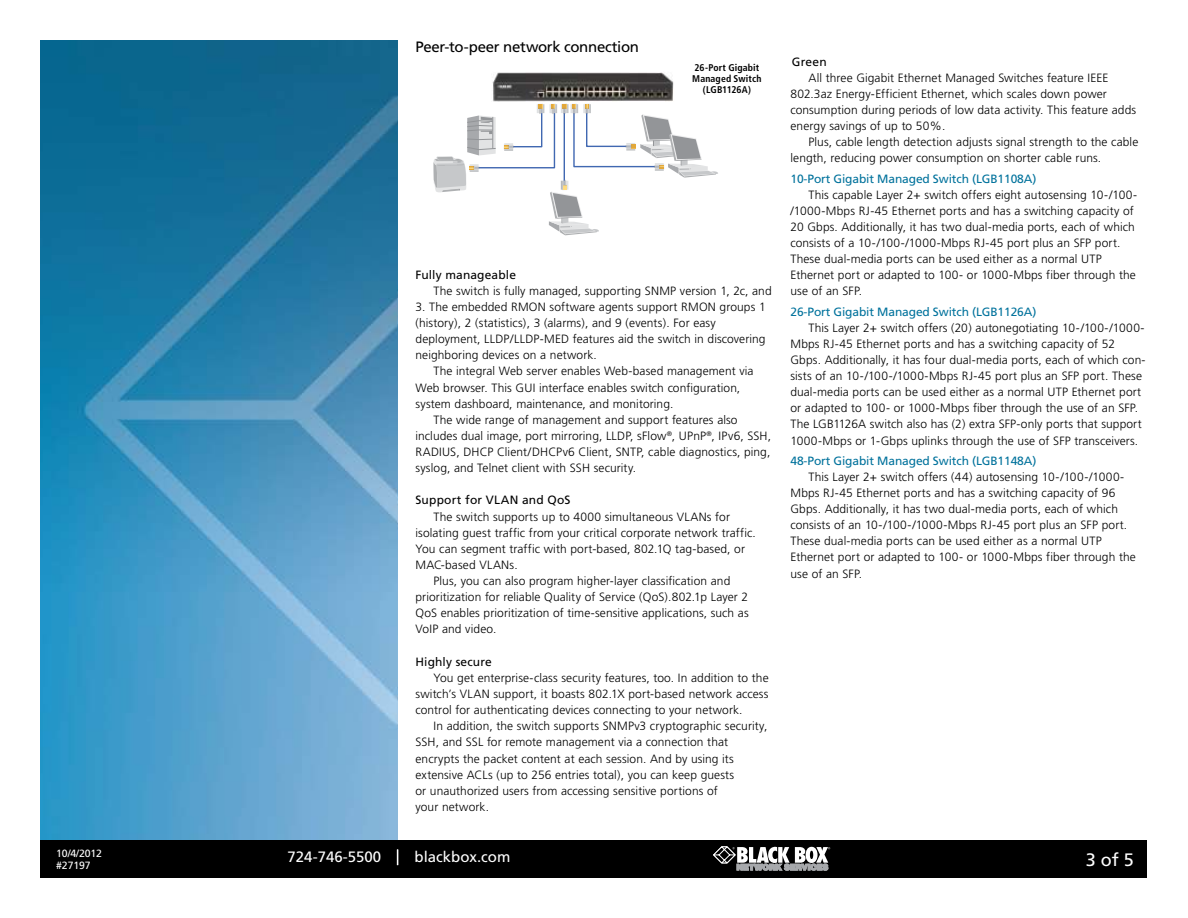
<style>
.page{position:relative;width:1188px;height:918px;background:#fff}
.page>*{position:absolute;margin:0;border:0;box-sizing:border-box;transform-origin:0 0}
.t1{font:18px "Frutiger";color:#fff}
.t2{font:15px "Frutiger";letter-spacing:-.02em;color:#000}
.t3{font:15px "Frutiger";color:#fff}
.t4{font:300 12px/16.2px "Frutiger";letter-spacing:.005em;color:#000}
.t5{font:12px "Frutiger";letter-spacing:-.01em;color:#00729c}
.t6{font:12px "Frutiger";letter-spacing:.01em;color:#000}
.t7{font:10.5px/12px "Frutiger";letter-spacing:-.01em;color:#fff}
.t8{font:700 condensed 9.75px/11.2px "Frutiger";letter-spacing:.01em;color:#000;text-align:center}
</style>
<div class="page">
<img style="left:40px;top:40px;width:357px;height:800px">
<div style="left:40px;top:840px;width:1108px;height:38px;background:#000"></div>
<svg style="left:397px;top:850px;width:1px;height:15px"></svg>
<svg style="left:713px;top:846px;width:117px;height:25px"></svg>
<img style="left:492px;top:72px;width:182px;height:30px">
<svg style="left:434px;top:104px;width:284px;height:131px"></svg>
<p class="t7" style="left:56px;top:847px;width:47px">10/4/2012 #27197</p>
<p class="t2" style="left:416px;top:38px;width:225px">Peer-to-peer network connection</p>
<p class="t8" style="left:692px;top:62px;width:71px">26-Port Gigabit<br>Managed Switch (LGB1126A)</p>
<p class="t6" style="left:416px;top:267px;width:102px">Fully manageable</p>
<p class="t4" style="left:434px;top:283px;width:340px">The switch is fully managed, supporting SNMP version 1, 2c, and</p>
<p class="t4" style="left:416px;top:299px;width:352px">3. The embedded RMON software agents support RMON groups 1 (history), 2 (statistics), 3 (alarms), and 9 (events). For easy deployment, LLDP/LLDP-MED features aid the switch in discovering neighboring devices on a network.</p>
<p class="t4" style="left:416px;top:363px;width:340px;text-indent:18px">The integral Web server enables Web-based management via<br>Web browser. This GUI interface enables switch configuration, system dashboard, maintenance, and monitoring.</p>
<p class="t4" style="left:416px;top:412px;width:357px;text-indent:18px">The wide range of management and support features also includes dual image, port mirroring, LLDP, sFlow<sup>®</sup>, UPnP<sup>®</sup>, IPv6, SSH, RADIUS, DHCP Client/DHCPv6 Client, SNTP, cable diagnostics, ping, syslog, and Telnet client with SSH security.</p>
<p class="t6" style="left:416px;top:493px;width:156px">Support for VLAN and QoS</p>
<p class="t4" style="left:434px;top:509px;width:298px">The switch supports up to 4000 simultaneous VLANs for</p>
<p class="t4" style="left:416px;top:525px;width:342px">isolating guest traffic from your critical corporate network traffic.</p>
<p class="t4" style="left:416px;top:541px;width:331px">You can segment traffic with port-based, 802.1Q tag-based, or</p>
<p class="t4" style="left:416px;top:557px;width:104px">MAC-based VLANs.</p>
<p class="t4" style="left:434px;top:573px;width:298px">Plus, you can also program higher-layer classification and</p>
<p class="t4" style="left:416px;top:589px;width:334px">prioritization for reliable Quality of Service (QoS).802.1p Layer 2</p>
<p class="t4" style="left:416px;top:605px;width:335px">QoS enables prioritization of time-sensitive applications, such as</p>
<p class="t4" style="left:416px;top:621px;width:82px">VoIP and video.</p>
<p class="t6" style="left:416px;top:655px;width:78px">Highly secure</p>
<p class="t4" style="left:416px;top:670px;width:355px;text-align:justify;text-indent:18px">You get enterprise-class security features, too. In addition to the switch’s VLAN support, it boasts 802.1X port-based network access control for authenticating devices connecting to your network.</p>
<p class="t4" style="left:416px;top:718px;width:353px;text-indent:18px">In addition, the switch supports SNMPv3 cryptographic security, SSH, and SSL for remote management via a connection that encrypts the packet content at each session. And by using its extensive ACLs (up to 256 entries total), you can keep guests<br>or unauthorized users from accessing sensitive portions of<br>your network.</p>
<p class="t6" style="left:792px;top:54px;width:36px">Green</p>
<p class="t4" style="left:790px;top:70px;width:347px;text-indent:18px">All three Gigabit Ethernet Managed Switches feature IEEE 802.3az Energy-Efficient Ethernet, which scales down power consumption during periods of low data activity. This feature adds energy savings of up to 50%.</p>
<p class="t4" style="left:790px;top:134px;width:349px;text-indent:18px">Plus, cable length detection adjusts signal strength to the cable length, reducing power consumption on shorter cable runs.</p>
<p class="t5" style="left:790px;top:171px;width:247px">10-Port Gigabit Managed Switch (LGB1108A)</p>
<p class="t4" style="left:790px;top:187px;width:348px;text-indent:18px">This capable Layer 2+ switch offers eight autosensing 10-/100- /1000-Mbps RJ-45 Ethernet ports and has a switching capacity of 20 Gbps. Additionally, it has two dual-media ports, each of which consists of a 10-/100-/1000-Mbps RJ-45 port plus an SFP port.<br>These dual-media ports can be used either as a normal UTP Ethernet port or adapted to 100- or 1000-Mbps fiber through the use of an SFP.</p>
<p class="t5" style="left:790px;top:304px;width:247px">26-Port Gigabit Managed Switch (LGB1126A)</p>
<p class="t4" style="left:790px;top:320px;width:357px;text-indent:18px">This Layer 2+ switch offers (20) autonegotiating 10-/100-/1000- Mbps RJ-45 Ethernet ports and has a switching capacity of 52<br>Gbps. Additionally, it has four dual-media ports, each of which con&shy;sists of an 10-/100-/1000-Mbps RJ-45 port plus an SFP port. These dual-media ports can be used either as a normal UTP Ethernet port or adapted to 100- or 1000-Mbps fiber through the use of an SFP.<br>The LGB1126A switch also has (2) extra SFP-only ports that support 1000-Mbps or 1-Gbps uplinks through the use of SFP transceivers.</p>
<p class="t5" style="left:790px;top:453px;width:247px">48-Port Gigabit Managed Switch (LGB1148A)</p>
<p class="t4" style="left:790px;top:469px;width:347px;text-indent:18px">This Layer 2+ switch offers (44) autosensing 10-/100-/1000- Mbps RJ-45 Ethernet ports and has a switching capacity of 96<br>Gbps. Additionally, it has two dual-media ports, each of which consists of an 10-/100-/1000-Mbps RJ-45 port plus an SFP port.<br>These dual-media ports can be used either as a normal UTP Ethernet port or adapted to 100- or 1000-Mbps fiber through the use of an SFP.</p>
<p class="t3" style="left:288px;top:848px;width:95px">724-746-5500</p>
<p class="t3" style="left:415px;top:848px;width:97px">blackbox.com</p>
<h1 class="t1" style="left:1086px;top:849px;width:50px">3 of 5</h1>
</div>
